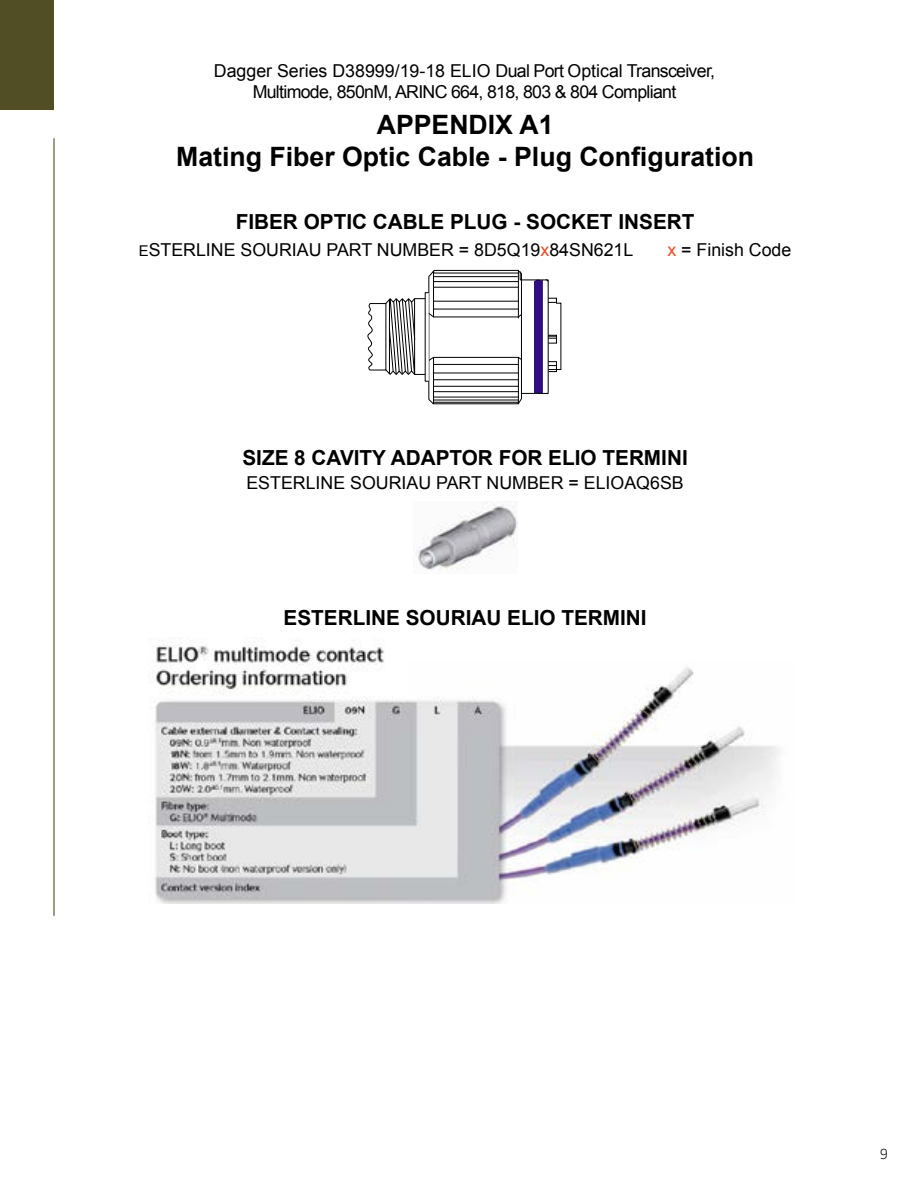
<style>
.page{position:relative;width:918px;height:1188px;background:#fff}
.page>*{position:absolute;margin:0;border:0;box-sizing:border-box;transform-origin:0 0}
.t1{font:700 26.7px/32px "Arial";color:#000;text-align:center}
.t2{font:700 20.7px "Arial";color:#000}
.t3{font:17.85px/21.3px "Arial";letter-spacing:-.04em;color:#000;text-align:center}
.t4{font:17.85px "Arial";color:#000}
.t5{font:13.5px "Apex Sans";color:#231f20}
.s1{font-size:14.85px}
.s2{color:#ec502a}
</style>
<div class="page">
<hr style="left:53px;top:138px;width:2px;height:778px;background:#514e25">
<div style="left:1px;top:0;width:53px;height:109px;background:#514e25"></div>
<svg style="left:367px;top:269px;width:195px;height:136px"></svg>
<img style="left:413px;top:501px;width:104px;height:70px">
<img style="left:155px;top:640px;width:625px;height:264px">
<p class="t3" style="left:214px;top:60px;width:503px">Dagger Series D38999/19-18 ELIO Dual Port Optical Transceiver,<br>Multimode, 850nM, ARINC 664, 818, 803 &amp; 804 Compliant</p>
<p class="t1" style="left:176px;top:109px;width:579px">APPENDIX A1<br>Mating Fiber Optic Cable - Plug Configuration</p>
<p class="t2" style="left:236px;top:208px;width:460px">FIBER OPTIC CABLE PLUG - SOCKET INSERT</p>
<p class="t4" style="left:139px;top:239px;width:496px"><span class="s1">E</span>STERLINE SOURIAU PART NUMBER = 8D5Q19<span class="s2">x</span>84SN621L</p>
<p class="t4" style="left:667px;top:239px;width:126px"><span class="s2">x</span> = Finish Code</p>
<p class="t2" style="left:242px;top:443px;width:447px">SIZE 8 CAVITY ADAPTOR FOR ELIO TERMINI</p>
<p class="t4" style="left:246px;top:471px;width:439px">ESTERLINE SOURIAU PART NUMBER = ELIOAQ6SB</p>
<p class="t2" style="left:284px;top:604px;width:365px">ESTERLINE SOURIAU ELIO TERMINI</p>
<p class="t5" style="left:880px;top:1143px;width:10px">9</p>
</div>
